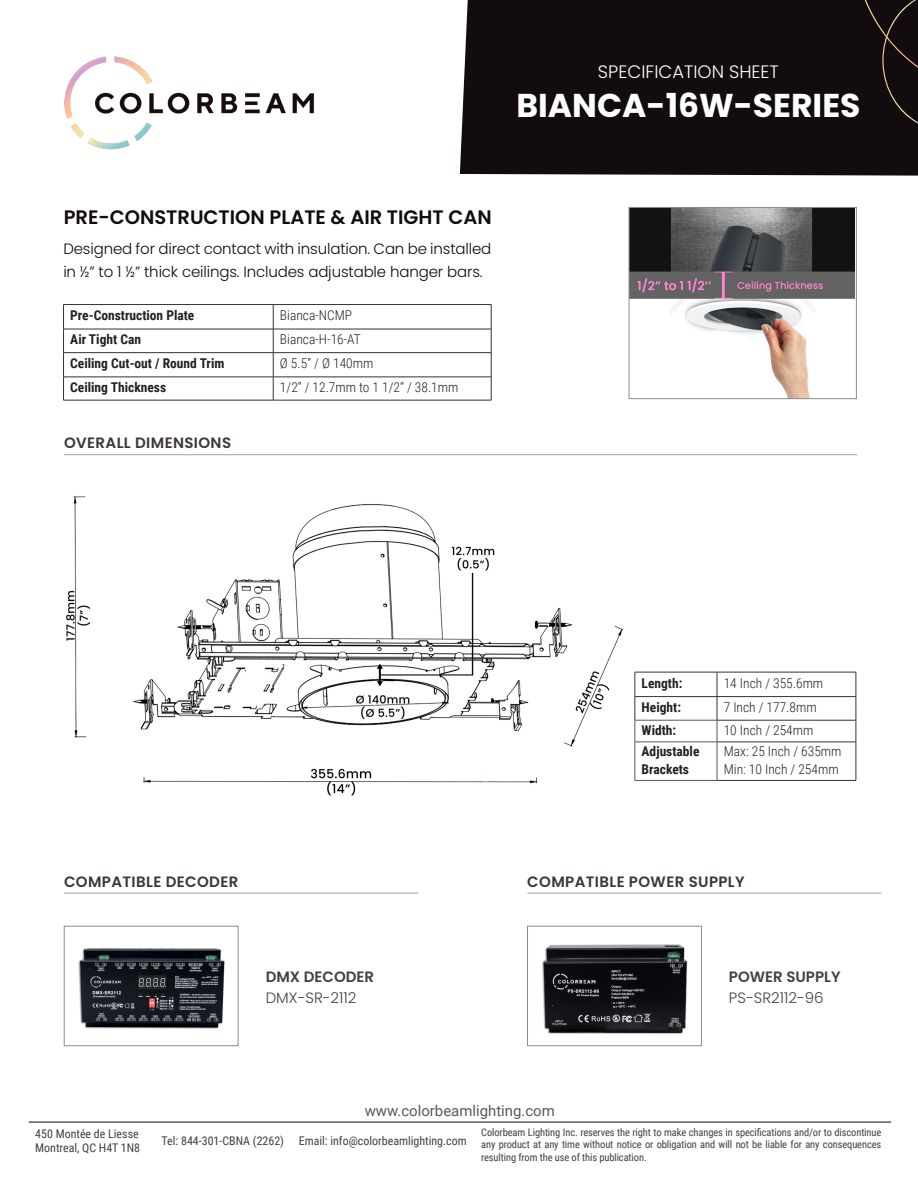
<style>
.page{position:relative;width:918px;height:1188px;background:#fff}
.page>*{position:absolute;margin:0;border:0;box-sizing:border-box;transform-origin:0 0}
.t1{font:700 33px "Poppins";color:#fff}
.t2{font:600 19.5px "Poppins";color:#120c0e}
.t3{font:300 18px "Poppins";color:#fff}
.t4{font:300 15px/22.5px "Poppins";letter-spacing:-.01em;color:#120c0e}
.t5{font:600 15px "Poppins";letter-spacing:.025em;color:#3e3735}
.t6{font:15px "Roboto";color:#58595b}
.t7{font:300 15px "Poppins";color:#444241}
.t8{font:600 15px "Poppins";color:#444241}
.t9{font:300 13.5px/18px "Roboto Condensed";color:#252021}
.t10{font:700 13.5px/18px "Roboto Condensed";color:#252021}
.t11{font:12px/14.4px "Roboto Condensed";color:#414042}
.t12{font:10.5px/12.6px "Roboto Condensed";letter-spacing:-.01em;color:#414042;text-align:justify}
</style>
<div class="page">
<hr style="left:29px;top:1121px;width:862px;height:2px;background:#58595b">
<div style="left:460px;top:0;width:458px;height:176px;background:#120c0e"></div>
<svg style="left:865px;top:0;width:53px;height:124px;background:#1b1414"></svg>
<img style="left:64px;top:56px;width:250px;height:94px">
<img style="left:631px;top:209px;width:224px;height:188px">
<div style="left:629px;top:207px;width:228px;height:192px;border:1px solid #8c8c8c"></div>
<img style="left:66px;top:496px;width:570px;height:300px">
<hr style="left:63px;top:304px;width:210px;height:1px;background:#373132">
<hr style="left:63px;top:329px;width:210px;height:1px;background:#373132">
<hr style="left:63px;top:352px;width:210px;height:1px;background:#373132">
<hr style="left:63px;top:377px;width:210px;height:1px;background:#373132">
<hr style="left:63px;top:400px;width:210px;height:1px;background:#373132">
<svg style="left:63px;top:305px;width:1px;height:95px"></svg>
<hr style="left:273px;top:352px;width:218px;height:1px;background:#373132">
<hr style="left:273px;top:377px;width:218px;height:1px;background:#373132">
<hr style="left:273px;top:400px;width:218px;height:1px;background:#373132">
<hr style="left:273px;top:329px;width:218px;height:1px;background:#373132">
<hr style="left:273px;top:304px;width:218px;height:1px;background:#373132">
<svg style="left:273px;top:305px;width:1px;height:95px"></svg>
<svg style="left:491px;top:305px;width:1px;height:95px"></svg>
<hr style="left:635px;top:672px;width:82px;height:1px;background:#373132">
<hr style="left:635px;top:696px;width:82px;height:1px;background:#373132">
<hr style="left:635px;top:720px;width:82px;height:1px;background:#58595b">
<svg style="left:635px;top:672px;width:1px;height:70px"></svg>
<hr style="left:635px;top:742px;width:82px;height:1px;background:#58595b">
<hr style="left:635px;top:742px;width:1px;height:38px;background:#58595b">
<hr style="left:717px;top:742px;width:1px;height:38px;background:#58595b">
<hr style="left:635px;top:780px;width:82px;height:1px;background:#58595b">
<hr style="left:717px;top:720px;width:139px;height:1px;background:#373132">
<hr style="left:717px;top:742px;width:139px;height:1px;background:#373132">
<hr style="left:717px;top:780px;width:139px;height:1px;background:#373132">
<hr style="left:717px;top:696px;width:139px;height:1px;background:#373132">
<hr style="left:717px;top:672px;width:139px;height:1px;background:#373132">
<svg style="left:717px;top:672px;width:1px;height:70px"></svg>
<svg style="left:856px;top:672px;width:1px;height:70px"></svg>
<hr style="left:856px;top:742px;width:1px;height:38px;background:#373132">
<hr style="left:64px;top:454px;width:793px;height:1px;background:#a29c9a">
<hr style="left:64px;top:893px;width:354px;height:1px;background:#a29c9a">
<hr style="left:527px;top:893px;width:354px;height:1px;background:#a29c9a">
<img style="left:78px;top:948px;width:147px;height:81px">
<div style="left:64px;top:926px;width:174px;height:120px;border:1px solid #8c8c8c"></div>
<img style="left:542px;top:944px;width:146px;height:90px">
<div style="left:527px;top:926px;width:175px;height:120px;border:1px solid #8c8c8c"></div>
<h3 class="t3" style="left:598px;top:61px;width:183px">SPECIFICATION SHEET</h3>
<h1 class="t1" style="left:516px;top:86px;width:346px">BIANCA-16W-SERIES</h1>
<h2 class="t2" style="left:64px;top:206px;width:430px">PRE-CONSTRUCTION PLATE &amp; AIR TIGHT CAN</h2>
<h3 class="t4" style="left:63px;top:238px;width:430px">Designed for direct contact with insulation. Can be installed in ½” to 1 ½” thick ceilings. Includes adjustable hanger bars.</h3>
<p class="t10" style="left:70px;top:306px;width:126px">Pre-Construction Plate</p>
<p class="t9" style="left:280px;top:306px;width:74px">Bianca-NCMP</p>
<p class="t10" style="left:70px;top:330px;width:72px">Air Tight Can</p>
<p class="t9" style="left:280px;top:330px;width:82px">Bianca-H-16-AT</p>
<p class="t10" style="left:70px;top:354px;width:156px">Ceiling Cut-out / Round Trim</p>
<p class="t9" style="left:280px;top:354px;width:95px">Ø 5.5’’ / Ø 140mm</p>
<p class="t10" style="left:70px;top:378px;width:97px">Ceiling Thickness</p>
<p class="t9" style="left:280px;top:378px;width:180px">1/2” / 12.7mm to 1 1/2’’ / 38.1mm</p>
<h3 class="t5" style="left:64px;top:434px;width:169px">OVERALL DIMENSIONS</h3>
<p class="t10" style="left:642px;top:674px;width:42px">Length:</p>
<p class="t9" style="left:724px;top:674px;width:101px">14 Inch / 355.6mm</p>
<p class="t10" style="left:642px;top:698px;width:41px">Height:</p>
<p class="t9" style="left:724px;top:698px;width:94px">7 Inch / 177.8mm</p>
<p class="t10" style="left:642px;top:720px;width:36px">Width:</p>
<p class="t9" style="left:724px;top:720px;width:91px">10 Inch / 254mm</p>
<p class="t10" style="left:642px;top:741px;width:59px">Adjustable<br>Brackets</p>
<p class="t9" style="left:724px;top:741px;width:119px">Max: 25 Inch / 635mm<br>Min: 10 Inch / 254mm</p>
<h3 class="t5" style="left:64px;top:873px;width:176px">COMPATIBLE DECODER</h3>
<h3 class="t5" style="left:527px;top:873px;width:219px">COMPATIBLE POWER SUPPLY</h3>
<h3 class="t8" style="left:266px;top:968px;width:110px">DMX DECODER</h3>
<h3 class="t7" style="left:266px;top:989px;width:92px">DMX-SR-2112</h3>
<h3 class="t6" style="left:365px;top:1100px;width:192px">www.colorbeamlighting.com</h3>
<h3 class="t8" style="left:729px;top:968px;width:113px">POWER SUPPLY</h3>
<h3 class="t7" style="left:729px;top:989px;width:96px">PS-SR2112-96</h3>
<p class="t11" style="left:35px;top:1126px;width:106px">450 Montée de Liesse<br>Montreal, QC H4T 1N8</p>
<p class="t11" style="left:299px;top:1133px;width:170px">Email: info@colorbeamlighting.com</p>
<p class="t12" style="left:481px;top:1125px;width:402px">Colorbeam Lighting Inc. reserves the right to make changes in specifications and/or to discontinue any product at any time without notice or obligation and will not be liable for any consequences resulting from the use of this publication.</p>
<p class="t11" style="left:162px;top:1133px;width:124px">Tel: 844-301-CBNA (2262)</p>
</div>
